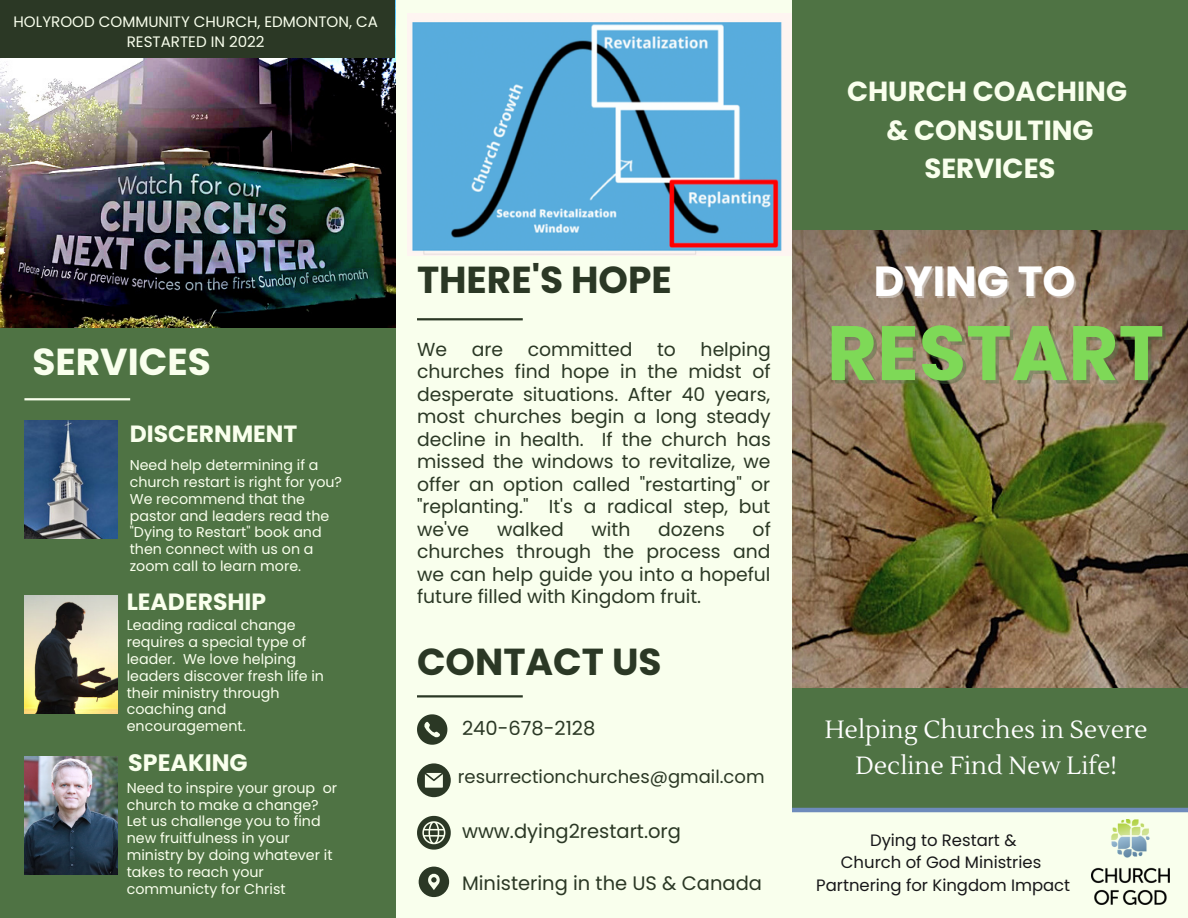
<style>
.page{position:relative;width:1188px;height:918px;background:#4f7344}
.page>*{position:absolute;margin:0;border:0;box-sizing:border-box;transform-origin:0 0}
.t1{font:700 76.95px "Poppins";color:#7ed957}
.t2{font:700 42px "Poppins";color:#fff}
.t3{font:700 37.5px "Poppins";color:#2b3825}
.t4{font:700 37.5px "Poppins";color:#f9ffed}
.t5{font:700 27.6px/38.2px "Poppins";color:#f9ffed;text-align:center}
.t6{font:24.9px/35.8px "Lustria";color:#fff;text-align:center}
.t7{font:700 23.7px "Poppins";color:#f9ffed}
.t8{font:700 23.4px "Poppins";color:#f9ffed}
.t9{font:19.5px "Poppins";color:#2b3825}
.t10{font:18.75px/22.5px "Poppins";color:#2b3825;text-align:justify}
.t11{font:18px "Poppins";color:#2b3825}
.t12{font:16.5px/22.5px "Poppins";color:#171719;text-align:center}
.t13{font:15.15px/20.2px "Poppins";color:#f9ffed;text-align:center}
.t14{font:14.25px/16.8px "Poppins";color:#f9ffed}
</style>
<div class="page">
<div style="left:396px;top:0;width:396px;height:918px;background:#f9ffed"></div>
<svg style="left:417px;top:714px;width:30px;height:31px"></svg>
<svg style="left:417px;top:763px;width:34px;height:34px"></svg>
<svg style="left:417px;top:816px;width:34px;height:34px"></svg>
<svg style="left:418px;top:866px;width:32px;height:32px"></svg>
<img style="left:0;top:0;width:396px;height:327px">
<img style="left:24px;top:596px;width:94px;height:118px">
<img style="left:24px;top:421px;width:94px;height:118px">
<img style="left:24px;top:757px;width:94px;height:118px">
<hr style="left:417px;top:318px;width:106px;height:2px;background:#2b3825">
<hr style="left:417px;top:695px;width:106px;height:3px;background:#2b3825">
<hr style="left:24px;top:398px;width:106px;height:2px;background:#f9ffed">
<img style="left:792px;top:231px;width:396px;height:456px">
<img style="left:410px;top:19px;width:382px;height:236px">
<div style="left:0;top:0;width:395px;height:58px;background:#2b3825"></div>
<div style="left:782px;top:812px;width:406px;height:106px;background:#f9ffed"></div>
<img style="left:1091px;top:820px;width:78px;height:84px">
<hr style="left:792px;top:808px;width:396px;height:4px;background:#6e8bbb">
<p class="t13" style="left:14px;top:11px;width:366px">HOLYROOD COMMUNITY CHURCH, EDMONTON, CA<br>RESTARTED IN 2022</p>
<h3 class="t4" style="left:32px;top:336px;width:180px">SERVICES</h3>
<h3 class="t8" style="left:130px;top:417px;width:169px">DISCERNMENT</h3>
<p class="t14" style="left:130px;top:457px;width:214px">Need help determining if a church restart is right for you?<br>We recommend that the pastor and leaders read the "Dying to Restart" book and then connect with us on a zoom call to learn more.</p>
<h3 class="t8" style="left:127px;top:586px;width:141px">LEADERSHIP</h3>
<p class="t14" style="left:127px;top:617px;width:199px">Leading radical change requires a special type of leader. We love helping leaders discover fresh life in their ministry through coaching and encouragement.</p>
<h3 class="t7" style="left:128px;top:746px;width:121px">SPEAKING</h3>
<p class="t14" style="left:127px;top:779px;width:212px">Need to inspire your group or church to make a change?<br>Let us challenge you to find new fruitfulness in your ministry by doing whatever it takes to reach your communicty for Christ</p>
<h3 class="t3" style="left:417px;top:253px;width:256px">THERE'S HOPE</h3>
<p class="t10" style="left:417px;top:338px;width:355px;text-indent:284px">helping churches find hope in the midst of desperate situations. After 40 years, most churches begin a long steady decline in health. If the church has missed the windows to revitalize, we offer an option called "restarting" or "replanting." It's a radical step, but we've</p>
<h3 class="t10" style="left:417px;top:338px;width:31px">We</h3>
<h3 class="t10" style="left:472px;top:338px;width:33px">are</h3>
<h3 class="t10" style="left:528px;top:338px;width:106px">committed</h3>
<h3 class="t10" style="left:657px;top:338px;width:20px">to</h3>
<h3 class="t10" style="left:417px;top:518px;width:355px;text-indent:336px">of churches through the process and we can help guide you into a hopeful future filled with Kingdom fruit.</h3>
<h3 class="t3" style="left:417px;top:635px;width:246px">CONTACT US</h3>
<h3 class="t10" style="left:497px;top:518px;width:68px">walked</h3>
<h3 class="t10" style="left:592px;top:518px;width:40px">with</h3>
<h3 class="t10" style="left:658px;top:518px;width:68px">dozens</h3>
<h3 class="t9" style="left:462px;top:715px;width:135px">240-678-2128</h3>
<p class="t11" style="left:458px;top:764px;width:308px">resurrectionchurches@gmail.com</p>
<h3 class="t9" style="left:462px;top:818px;width:221px">www.dying2restart.org</h3>
<h3 class="t9" style="left:462px;top:870px;width:302px">Ministering in the US &amp; Canada</h3>
<h3 class="t5" style="left:847px;top:72px;width:282px">CHURCH COACHING &amp; CONSULTING<br>SERVICES</h3>
<h2 class="t2" style="left:874px;top:252px;width:203px">DYING TO</h2>
<h1 class="t1" style="left:827px;top:299px;width:339px">RESTART</h1>
<h3 class="t6" style="left:825px;top:713px;width:324px">Helping Churches in Severe<br>Decline Find New Life!</h3>
<p class="t12" style="left:816px;top:829px;width:255px">Dying to Restart &amp;<br>Church of God Ministries<br>Partnering for Kingdom Impact</p>
</div>
